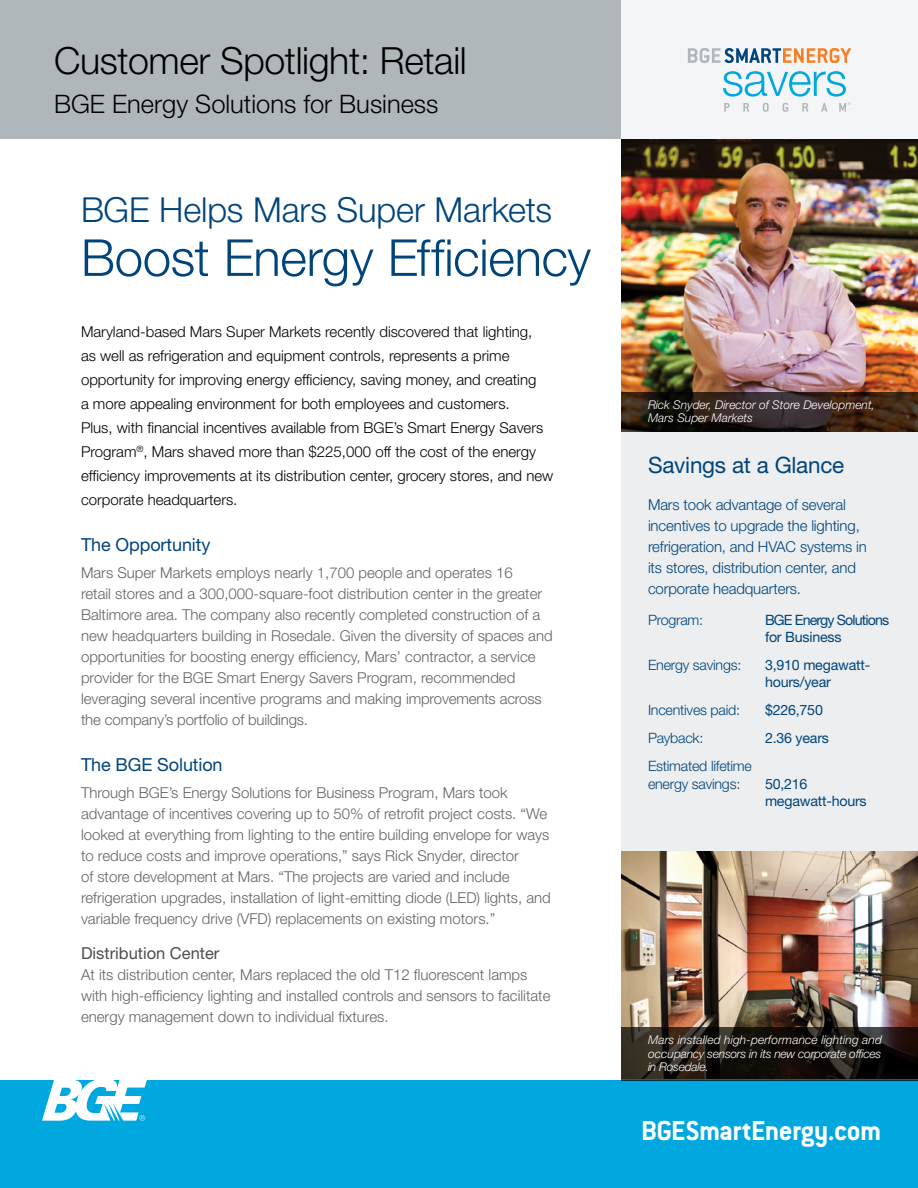
<style>
.page{position:relative;width:918px;height:1188px;background:#fff}
.page>*{position:absolute;margin:0;border:0;box-sizing:border-box;transform-origin:0 0}
.t1{font:300 51px "Helvetica Neue LT Std";letter-spacing:-.01em;color:#00447c}
.t2{font:300 37.5px "Helvetica Neue LT Std";letter-spacing:-.01em;color:#000}
.t3{font:300 34.5px "Helvetica Neue LT Std";letter-spacing:-.005em;color:#00447c}
.t4{font:700 30px "Conduit ITC Std";letter-spacing:-.02em;color:#fff}
.t5{font:300 25.5px "Helvetica Neue LT Std";color:#000}
.t6{font:22.5px "Helvetica Neue LT Std";letter-spacing:-.01em;color:#00447c}
.t7{font:18px "Helvetica Neue LT Std";letter-spacing:-.005em;color:#00447c}
.t8{font:16.5px "Helvetica Neue LT Std";color:#4d4d4f}
.t9{font:300 15px/21px "Helvetica Neue LT Std";color:#636466}
.t10{font:300 15px/24px "Helvetica Neue LT Std";color:#000}
.t11{font:300 15px/21px "Helvetica Neue LT Std";letter-spacing:-.01em;color:#00447c}
.t12{font:300 14.25px/17.2px "Helvetica Neue LT Std";letter-spacing:-.015em;color:#00447c}
.t13{font:14.25px/17.2px "Helvetica Neue LT Std";letter-spacing:-.015em;color:#00447c}
.t14{font:14.25px/17.2px "Helvetica Neue LT Std";letter-spacing:-.06em;color:#00447c}
.t15{font:italic 300 12px/13.5px "Helvetica Neue LT Std";color:#fff}
</style>
<div class="page">
<div style="left:621px;top:422px;width:297px;height:468px;background:#eceeef"></div>
<img style="left:621px;top:851px;width:297px;height:176px">
<img style="left:621px;top:138px;width:297px;height:254px">
<svg style="left:621px;top:392px;width:297px;height:39px;background:#302119"></svg>
<div style="left:0;top:1081px;width:918px;height:107px;background:#00a8df"></div>
<div style="left:621px;top:0;width:297px;height:138px;background:#f4f5f6"></div>
<svg style="left:688px;top:48px;width:163px;height:15px"></svg>
<svg style="left:723px;top:71px;width:127px;height:41px"></svg>
<div style="left:0;top:0;width:621px;height:138px;background:#b0b7bb"></div>
<svg style="left:42px;top:1080px;width:105px;height:41px"></svg>
<svg style="left:621px;top:1027px;width:297px;height:54px;background:#1c1813"></svg>
<h2 class="t2" style="left:54px;top:38px;width:414px">Customer Spotlight: Retail</h2>
<h3 class="t5" style="left:54px;top:88px;width:386px">BGE Energy Solutions for Business</h3>
<h3 class="t3" style="left:81px;top:189px;width:472px">BGE Helps Mars Super Markets</h3>
<h1 class="t1" style="left:81px;top:227px;width:511px">Boost Energy Efficiency</h1>
<p class="t10" style="left:81px;top:319px;width:474px">Maryland-based Mars Super Markets recently discovered that lighting,<br>as well as refrigeration and equipment controls, represents a prime opportunity for improving energy efficiency, saving money, and creating<br>a more appealing environment for both employees and customers.<br>Plus, with financial incentives available from BGE’s Smart Energy Savers Program<sup>®</sup>, Mars shaved more than $225,000 off the cost of the energy efficiency improvements at its distribution center, grocery stores, and new corporate headquarters.</p>
<p class="t7" style="left:81px;top:534px;width:131px">The Opportunity</p>
<p class="t9" style="left:81px;top:562px;width:473px">Mars Super Markets employs nearly 1,700 people and operates 16<br>retail stores and a 300,000-square-foot distribution center in the greater Baltimore area. The company also recently completed construction of a new headquarters building in Rosedale. Given the diversity of spaces and opportunities for boosting energy efficiency, Mars’ contractor, a service provider for the BGE Smart Energy Savers Program, recommended leveraging several incentive programs and making improvements across the company’s portfolio of buildings.</p>
<p class="t7" style="left:81px;top:754px;width:143px">The BGE Solution</p>
<p class="t9" style="left:81px;top:782px;width:471px">Through BGE’s Energy Solutions for Business Program, Mars took advantage of incentives covering up to 50% of retrofit project costs. “We looked at everything from lighting to the entire building envelope for ways to reduce costs and improve operations,” says Rick Snyder, director<br>of store development at Mars. “The projects are varied and include refrigeration upgrades, installation of light-emitting diode (LED) lights, and variable frequency drive (VFD) replacements on existing motors.”</p>
<p class="t8" style="left:81px;top:944px;width:140px">Distribution Center</p>
<p class="t9" style="left:81px;top:964px;width:471px">At its distribution center, Mars replaced the old T12 fluorescent lamps with high-efficiency lighting and installed controls and sensors to facilitate energy management down to individual fixtures.</p>
<p class="t15" style="left:648px;top:398px;width:228px">Rick Snyder, Director of Store Development,<br>Mars Super Markets</p>
<h3 class="t6" style="left:648px;top:451px;width:198px">Savings at a Glance</h3>
<p class="t11" style="left:648px;top:494px;width:220px">Mars took advantage of several incentives to upgrade the lighting, refrigeration, and HVAC systems in its stores, distribution center, and corporate headquarters.</p>
<p class="t12" style="left:648px;top:611px;width:57px">Program:</p>
<p class="t14" style="left:765px;top:611px;width:126px">BGE Energy Solutions for Business</p>
<p class="t12" style="left:648px;top:656px;width:95px">Energy savings:</p>
<p class="t13" style="left:765px;top:656px;width:107px">3,910 megawatt&shy;hours/year</p>
<p class="t12" style="left:648px;top:701px;width:94px">Incentives paid:</p>
<p class="t13" style="left:765px;top:702px;width:59px">$226,750</p>
<p class="t12" style="left:648px;top:729px;width:57px">Payback:</p>
<p class="t13" style="left:765px;top:730px;width:66px">2.36 years</p>
<p class="t12" style="left:648px;top:757px;width:106px">Estimated lifetime energy savings:</p>
<p class="t13" style="left:765px;top:775px;width:103px">50,216 megawatt-hours</p>
<p class="t15" style="left:648px;top:1033px;width:236px;text-align:justify">Mars installed high-performance lighting and occupancy sensors in its new corporate offices in Rosedale.</p>
<h3 class="t4" style="left:641px;top:1113px;width:242px">BGESmartEnergy.com</h3>
</div>
